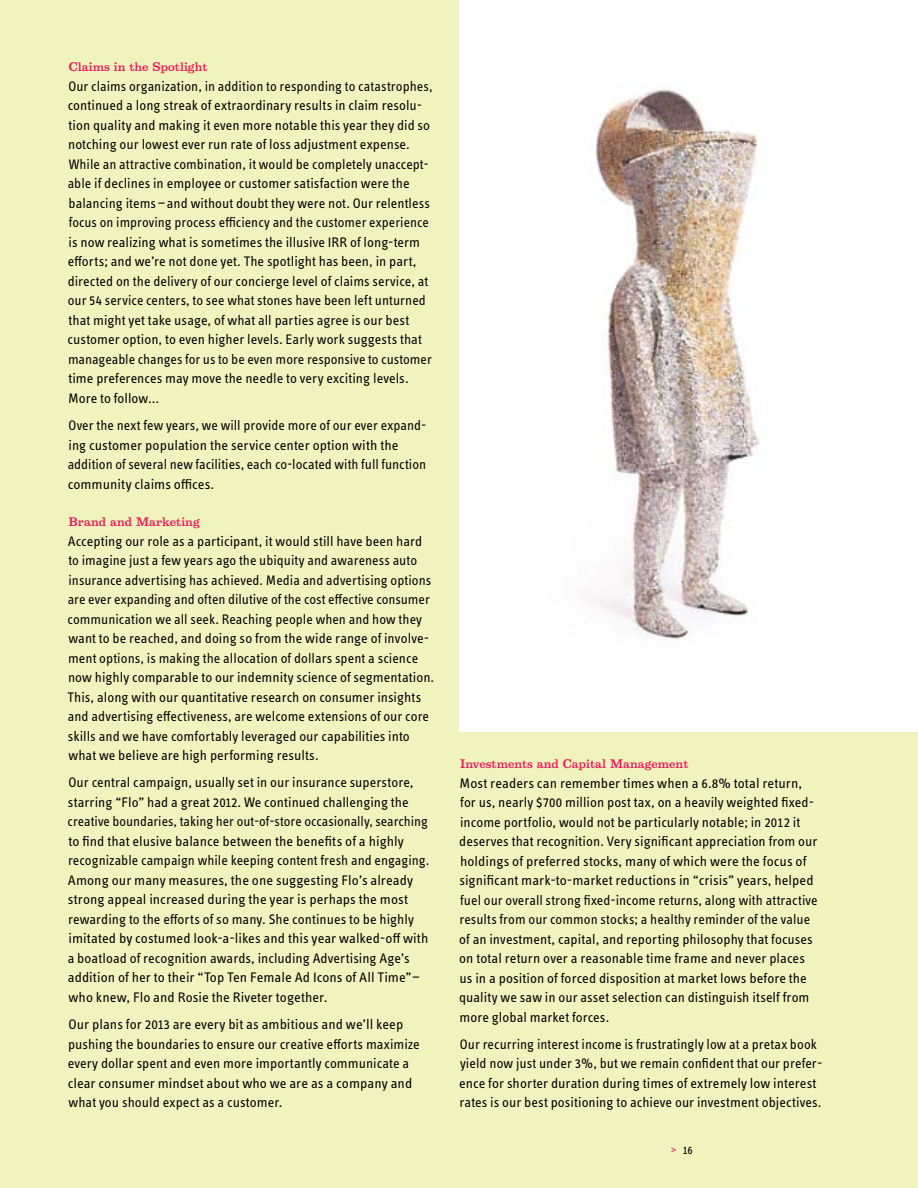
<style>
.page{position:relative;width:918px;height:1188px;background:#fff}
.page>*{position:absolute;margin:0;border:0;box-sizing:border-box;transform-origin:0 0}
.t1{font:14.25px/19.5px "Info OT Text";letter-spacing:.005em;color:#000}
.t2{font:12px "Info OT Text";color:#000}
.t3{font:500 11.25px "Belizio";color:#ed145b}
.s1{color:#ed145b}
</style>
<div class="page">
<img style="left:589px;top:89px;width:171px;height:550px">
<div style="left:0;top:0;width:459px;height:1188px;background:#f1f3be"></div>
<div style="left:459px;top:732px;width:459px;height:456px;background:#f1f3be"></div>
<p class="t3" style="left:69px;top:60px;width:140px">Claims in the Spotlight</p>
<p class="t1" style="left:68px;top:76px;width:366px">Our claims organization, in addition to responding to catastrophes, continued a long streak of extraordinary results in claim resolu&shy;tion quality and making it even more notable this year they did so notching our lowest ever run rate of loss adjustment expense.<br>While an attractive combination, it would be completely unaccept&shy;able if declines in employee or customer satisfaction were the balancing items — and without doubt they were not. Our relentless focus on improving process efficiency and the customer experience is now realizing what is sometimes the illusive IRR of long-term efforts; and we’re not done yet. The spotlight has been, in part, directed on the delivery of our concierge level of claims service, at our 54 service centers, to see what stones have been left unturned that might yet take usage, of what all parties agree is our best customer option, to even higher levels. Early work suggests that manageable changes for us to be even more responsive to customer time preferences may move the needle to very exciting levels.<br>More to follow...</p>
<p class="t1" style="left:68px;top:415px;width:360px">Over the next few years, we will provide more of our ever expand&shy;ing customer population the service center option with the addition of several new facilities, each co-located with full function community claims offices.</p>
<p class="t3" style="left:69px;top:515px;width:133px">Brand and Marketing</p>
<p class="t1" style="left:68px;top:531px;width:368px">Accepting our role as a participant, it would still have been hard to imagine just a few years ago the ubiquity and awareness auto insurance advertising has achieved. Media and advertising options are ever expanding and often dilutive of the cost effective consumer communication we all seek. Reaching people when and how they want to be reached, and doing so from the wide range of involve&shy;ment options, is making the allocation of dollars spent a science now highly comparable to our indemnity science of segmentation.<br>This, along with our quantitative research on consumer insights and advertising effectiveness, are welcome extensions of our core skills and we have comfortably leveraged our capabilities into what we believe are high performing results.</p>
<p class="t1" style="left:68px;top:773px;width:363px">Our central campaign, usually set in our insurance superstore, starring “Flo” had a great 2012. We continued challenging the creative boundaries, taking her out-of-store occasionally, searching to find that elusive balance between the benefits of a highly recognizable campaign while keeping content fresh and engaging.<br>Among our many measures, the one suggesting Flo’s already strong appeal increased during the year is perhaps the most rewarding to the efforts of so many. She continues to be highly imitated by costumed look-a-likes and this year walked-off with a boatload of recognition awards, including Advertising Age’s addition of her to their “Top Ten Female Ad Icons of All Time” — who knew, Flo and Rosie the Riveter together.</p>
<p class="t1" style="left:68px;top:1014px;width:354px">Our plans for 2013 are every bit as ambitious and we’ll keep pushing the boundaries to ensure our creative efforts maximize every dollar spent and even more importantly communicate a clear consumer mindset about who we are as a company and what you should expect as a customer.</p>
<p class="t3" style="left:460px;top:757px;width:230px">Investments and Capital Management</p>
<p class="t1" style="left:459px;top:773px;width:360px">Most readers can remember times when a 6.8% total return, for us, nearly $700 million post tax, on a heavily weighted fixed&shy;income portfolio, would not be particularly notable; in 2012 it deserves that recognition. Very significant appreciation from our holdings of preferred stocks, many of which were the focus of significant mark-to-market reductions in “crisis” years, helped fuel our overall strong fixed-income returns, along with attractive results from our common stocks; a healthy reminder of the value of an investment, capital, and reporting philosophy that focuses on total return over a reasonable time frame and never places us in a position of forced disposition at market lows before the quality we saw in our asset selection can distinguish itself from more global market forces.</p>
<p class="t1" style="left:459px;top:1034px;width:365px">Our recurring interest income is frustratingly low at a pretax book yield now just under 3%, but we remain confident that our prefer&shy;ence for shorter duration during times of extremely low interest rates is our best positioning to achieve our investment objectives.</p>
<p class="t2" style="left:671px;top:1143px;width:24px"><span class="s1">&gt;</span> 16</p>
</div>
